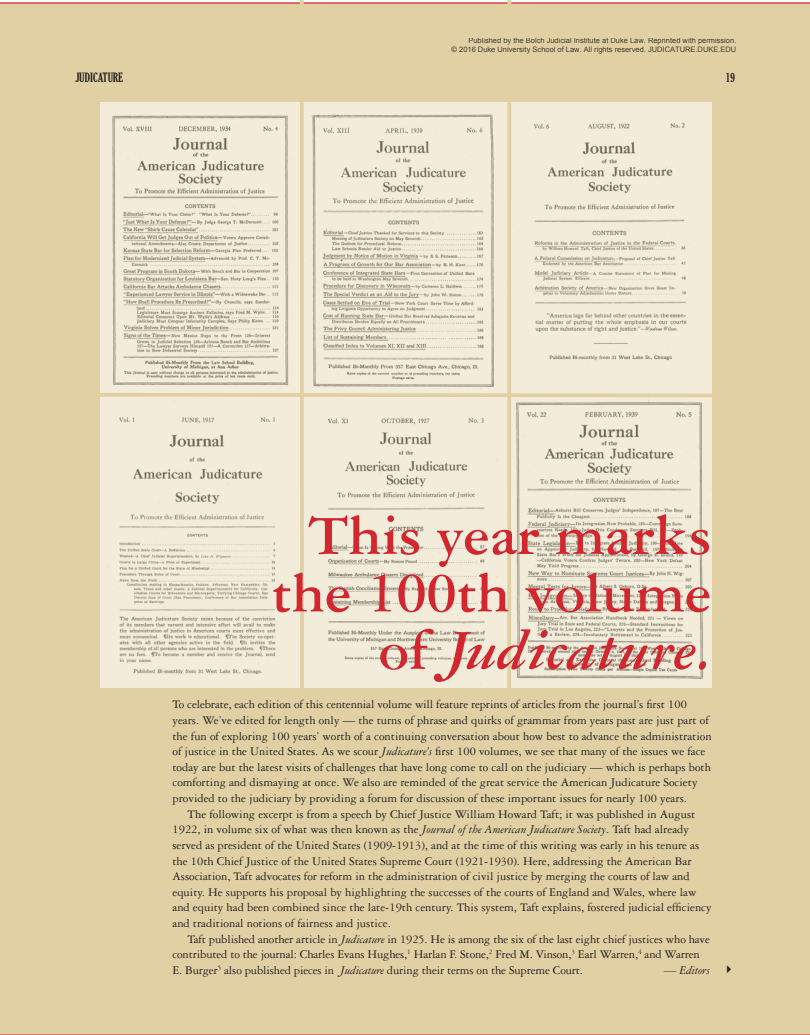
<style>
.page{position:relative;width:810px;height:1035px;background:#fff}
.page>*{position:absolute;margin:0;border:0;box-sizing:border-box;transform-origin:0 0}
.Body_Copy_-_no_inden{font:700 60px "Garamond 3 LT Std";color:#d3272f}
.Body_Copy_-_no_inden-2{font:italic 700 60px "Garamond 3 LT Std";color:#d3272f}
.Body_Copy{font:12.5px/15.6px "Garamond 3 LT Std";color:#231f20}
.Body_Copy_-_no_inden-3{font:12.5px/15.6px "Garamond 3 LT Std";color:#231f20}
.t1{font:700 expanded 12.5px "Gloucester MT Pro";color:#231f20}
.Body_Copy-2{font:italic 12.5px "Garamond 3 LT Std";letter-spacing:-.01em;color:#231f20}
.t2{font:7.5px/9px "Arial";color:rgb(0 0 0/.71);text-align:right}
.s1{font-style:normal}
.s2{font-style:italic}
</style>
<div class="page">
<div style="left:0;top:2px;width:810px;height:1033px;background:#e2d0a5"></div>
<img style="left:100px;top:102px;width:612px;height:585px">
<svg style="left:507px;top:0;width:4px;height:695px;background:#e3d2a9"></svg>
<hr style="left:300px;top:0;width:4px;height:695px;background:#e2d0a5">
<svg style="left:13px;top:391px;width:797px;height:8px;background:#e8dbba"></svg>
<svg style="left:727px;top:965px;width:4px;height:8px"></svg>
<p class="t2" style="left:452px;top:36px;width:286px">Published by the Bolch Judicial Institute at Duke Law. Reprinted with permission.<br>© 2016 Duke University School of Law. All rights reserved. JUDICATURE.DUKE.EDU</p>
<p class="t1" style="left:75px;top:70px;width:50px">JUDICATURE</p>
<p class="t1" style="left:725px;top:70px;width:11px">19</p>
<p class="Body_Copy_-_no_inden" style="left:308px;top:502px;width:405px">This year marks</p>
<p class="Body_Copy_-_no_inden" style="left:272px;top:560px;width:441px">the 100th volume</p>
<p class="Body_Copy_-_no_inden-2" style="left:379px;top:618px;width:334px"><span class="s1">of</span> Judicature.</p>
<p class="Body_Copy_-_no_inden-3" style="left:172px;top:697px;width:541px">To celebrate, each edition of this centennial volume will feature reprints of articles from the journal’s first 100 years. We’ve edited for length only — the turns of phrase and quirks of grammar from years past are just part of the fun of exploring 100 years’ worth of a continuing conversation about how best to advance the administration of justice in the United States. As we scour <span class="s2">Judicature’s</span> first 100 volumes, we see that many of the issues we face today are but the latest visits of challenges that have long come to call on the judiciary — which is perhaps both comforting and dismaying at once. We also are reminded of the great service the American Judicature Society provided to the judiciary by providing a forum for discussion of these important issues for nearly 100 years.</p>
<p class="Body_Copy" style="left:172px;top:806px;width:541px;text-indent:15px">The following excerpt is from a speech by Chief Justice William Howard Taft; it was published in August 1922, in volume six of what was then known as the <span class="s2">Journal of the American Judicature Society</span>. Taft had already served as president of the United States (1909-1913), and at the time of this writing was early in his tenure as the 10th Chief Justice of the United States Supreme Court (1921-1930). Here, addressing the American Bar Association, Taft advocates for reform in the administration of civil justice by merging the courts of law and equity. He supports his proposal by highlighting the successes of the courts of England and Wales, where law and equity had been combined since the late-19th century. This system, Taft explains, fostered judicial efficiency and traditional notions of fairness and justice.</p>
<p class="Body_Copy" style="left:172px;top:931px;width:539px;text-indent:15px">Taft published another article in <span class="s2">Judicature</span> in 1925. He is among the six of the last eight chief justices who have contributed to the journal: Charles Evans Hughes,<sup>1</sup> Harlan F. Stone,<sup>2</sup> Fred M. Vinson,<sup>3</sup> Earl Warren,<sup>4</sup> and Warren<br>E. Burger<sup>5</sup> also published pieces in <span class="s2">Judicature</span> during their terms on the Supreme Court.</p>
<p class="Body_Copy-2" style="left:664px;top:963px;width:47px">— Editors</p>
</div>
